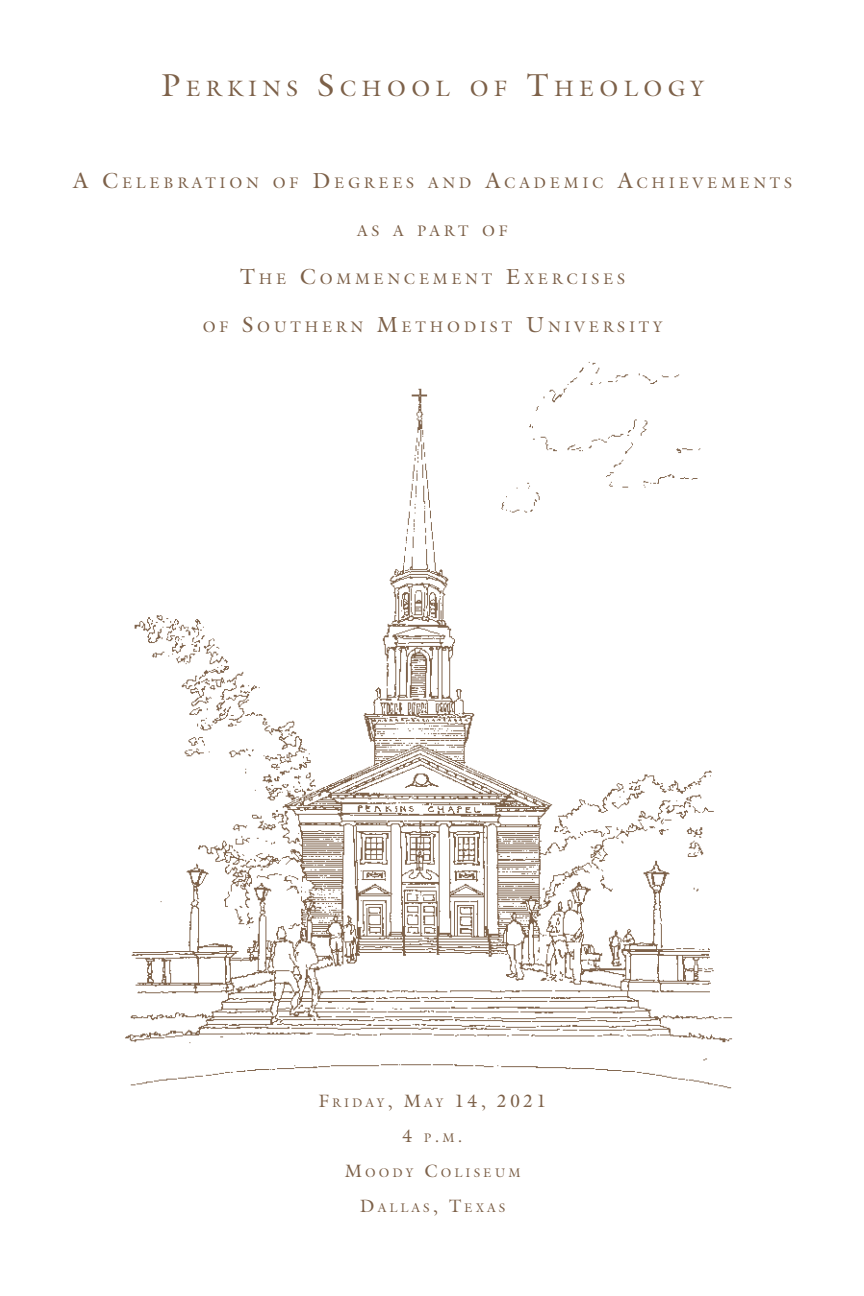
<style>
.page{position:relative;width:864px;height:1296px;background:#fff}
.page>*{position:absolute;margin:0;border:0;box-sizing:border-box;transform-origin:0 0}
.t1{font:22.4px "Galliard Std";letter-spacing:.245em;color:#7d6149}
.t2{font:18px/35px "Galliard Std";letter-spacing:.17em;color:#7d6149;text-align:center}
.t3{font:15.4px "Galliard Std";letter-spacing:.245em;color:#7d6149}
.t4{font:12.6px "Galliard Std";letter-spacing:.245em;color:#7d6149}
.s1{font-size:32px}
.s2{font-size:22px}
.s3{font-size:12.6px}
.s4{font-size:18px}
</style>
<div class="page">
<img style="left:125px;top:361px;width:608px;height:728px">
<h1 class="t1" style="left:161px;top:74px;width:545px"><span class="s1">P</span>ERKINS <span class="s1">S</span>CHOOL OF <span class="s1">T</span>HEOLOGY</h1>
<p class="t3" style="left:73px;top:173px;width:721px"><span class="s2">A C</span> ELEBRAT ION OF <span class="s2">D</span>EGREES AND <span class="s2">A</span>CAD EMIC <span class="s2">A</span>CHIEVEMENTS</p>
<p class="t3" style="left:357px;top:221px;width:152px">ASAPA RTOF</p>
<p class="t3" style="left:240px;top:269px;width:387px"><span class="s2">T</span>HE <span class="s2">C</span> OMMENCEMENT <span class="s2">E</span>XERCISES</p>
<p class="t3" style="left:203px;top:317px;width:461px">OF <span class="s2">S</span>OUTHERN <span class="s2">M</span>ETHODIST <span class="s2">U</span>NIVERSITY</p>
<p class="t2" style="left:319px;top:1083px;width:229px">F<span class="s3">RIDA Y</span>, M<span class="s3">AY</span> 14, 2021<br>4 <span class="s3">P</span>.<span class="s3">M</span>.</p>
<p class="t4" style="left:345px;top:1164px;width:177px"><span class="s4">M</span>OODY <span class="s4">C</span> OLISEUM</p>
<p class="t4" style="left:360px;top:1199px;width:147px"><span class="s4">D</span>ALLAS<span class="s4">, T</span>EXAS</p>
</div>
